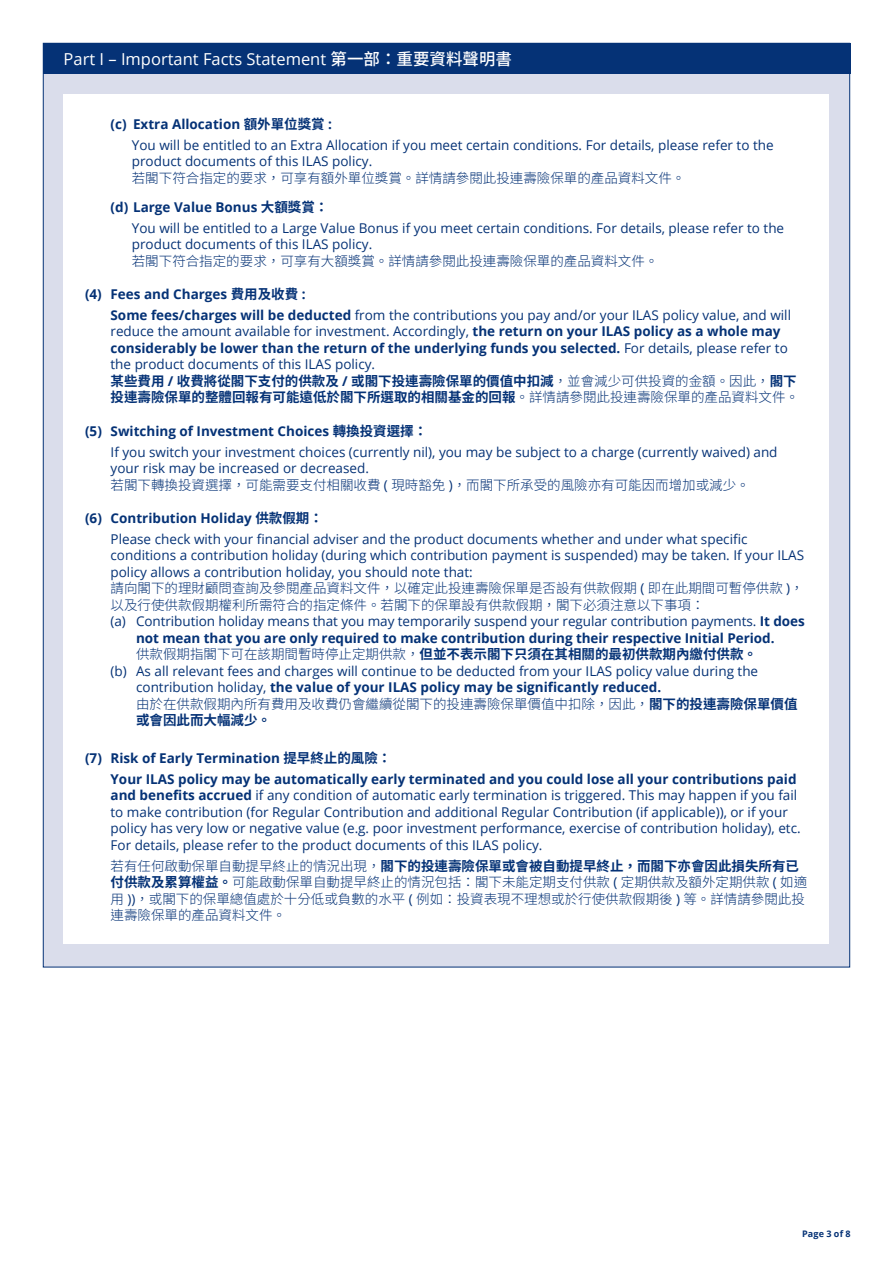
<style>
.page{position:relative;width:893px;height:1263px;background:#fff}
.page>*{position:absolute;margin:0;border:0;box-sizing:border-box;transform-origin:0 0}
.t1{font:16.5px "Open Sans";color:#fff}
.t2{font:13.5px/16.5px "Open Sans";color:#053276}
.t3{font:300 13.5px/16.5px "Noto Sans CJ Ktc";color:#053276}
.t4{font:700 13.5px/16.5px "Open Sans";color:#053276;text-align:center}
.t5{font:700 13.5px/16.5px "Noto Sans CJ Ktc";color:#053276}
.t6{font:700 9px "Open Sans";letter-spacing:.02em;color:#053276}
.s1{font-family:"Noto Sans CJ Ktc";font-weight:500}
.s2{font-weight:700}
.s3{font-family:"Noto Sans CJ Ktc";font-weight:700}
.s4{font-family:"Open Sans"}
.s5{font-weight:300}
.s6{font-family:"Open Sans";font-weight:400}
.s7{font-weight:400}
.s8{font-family:"Noto Sans CJ Ktc"}
</style>
<div class="page">
<div style="left:43px;top:43px;width:807px;height:924px;background:#daddeb;border:1px solid #053276"></div>
<div style="left:64px;top:95px;width:765px;height:849px;background:#fff"></div>
<div style="left:43px;top:43px;width:807px;height:31px;background:#053276"></div>
<p class="t1" style="left:64px;top:47px;width:450px">Part I – Important Facts Statement <span class="s1">第一部：重要資料聲明書</span></p>
<p class="t2" style="left:132px;top:113px;width:643px;line-height:20.7px;text-indent:-21px"><span class="s2">(c) Extra Allocation</span> <span class="s3">額外單位獎賞</span> <span class="s2">:<br></span>You will be entitled to an Extra Allocation if you meet certain conditions. For details, please refer to the</p>
<p class="t2" style="left:132px;top:153px;width:242px">product documents of this ILAS policy.</p>
<p class="t3" style="left:132px;top:170px;width:555px">若閣下符合指定的要求，可享有額外單位獎賞。詳情請參閱此投連壽險保單的產品資料文件。</p>
<p class="t2" style="left:132px;top:196px;width:654px;line-height:20.7px;text-indent:-21px"><span class="s2">(d) Large Value Bonus</span> <span class="s3">大額獎賞：<br></span>You will be entitled to a Large Value Bonus if you meet certain conditions. For details, please refer to the</p>
<p class="t2" style="left:132px;top:236px;width:242px">product documents of this ILAS policy.</p>
<p class="t3" style="left:132px;top:253px;width:528px">若閣下符合指定的要求，可享有大額獎賞。詳情請參閱此投連壽險保單的產品資料文件。</p>
<p class="t2" style="left:111px;top:284px;width:682px;line-height:20.7px;text-indent:-26px"><span class="s2">(4) Fees and Charges</span> <span class="s3">費用及收費</span> <span class="s2">:<br>Some fees/charges will be deducted</span> from the contributions you pay and/or your ILAS policy value, and will</p>
<p class="t2" style="left:111px;top:323px;width:679px">reduce the amount available for investment. Accordingly, <span class="s2">the return on your ILAS policy as a whole may considerably be lower than the return of the underlying funds you selected.</span> For details, please refer to the product documents of this ILAS policy.</p>
<p class="t5" style="left:111px;top:373px;width:690px">某些費用 <span class="s4">/</span> 收費將從閣下支付的供款及 <span class="s4">/</span> 或閣下投連壽險保單的價值中扣減<span class="s5">，並會減少可供投資的金額。因此，</span>閣下投連壽險保單的整體回報有可能遠低於閣下所選取的相關基金的回報<span class="s5">。詳情請參閱此投連壽險保單的產品資料文件。</span></p>
<p class="t2" style="left:111px;top:420px;width:668px;line-height:20.7px;text-indent:-26px"><span class="s2">(5) Switching of Investment Choices</span> <span class="s3">轉換投資選擇：<br></span>If you switch your investment choices (currently nil), you may be subject to a charge (currently waived) and</p>
<p class="t2" style="left:111px;top:460px;width:260px">your risk may be increased or decreased.</p>
<p class="t3" style="left:111px;top:477px;width:641px">若閣下轉換投資選擇，可能需要支付相關收費 <span class="s6">(</span> 現時豁免 <span class="s6">)</span>，而閣下所承受的風險亦有可能因而增加或減少。</p>
<p class="t2" style="left:111px;top:508px;width:638px;line-height:20.7px;text-indent:-26px"><span class="s2">(6) Contribution Holiday</span> <span class="s3">供款假期：<br></span>Please check with your financial adviser and the product documents whether and under what specific</p>
<p class="t2" style="left:111px;top:547px;width:695px">conditions a contribution holiday (during which contribution payment is suspended) may be taken. If your ILAS policy allows a contribution holiday, you should note that:</p>
<p class="t3" style="left:111px;top:580px;width:695px">請向閣下的理財顧問查詢及參閱產品資料文件，以確定此投連壽險保單是否設有供款假期 <span class="s6">(</span> 即在此期間可暫停供款 <span class="s6">)</span>，以及行使供款假期權利所需符合的指定條件。若閣下的保單設有供款假期，閣下必須注意以下事項：</p>
<p class="t4" style="left:111px;top:613px;width:696px"><span class="s7">(a) Contribution holiday means that you may temporarily suspend your regular contribution payments.</span> It does not mean that you are only required to make contribution during their respective Initial Period.</p>
<p class="t5" style="left:136px;top:646px;width:622px"><span class="s5">供款假期指閣下可在該期間暫時停止定期供款，</span>但並不表示閣下只須在其相關的最初供款期內繳付供款。</p>
<p class="t2" style="left:136px;top:662px;width:624px;text-indent:-26px">(b) As all relevant fees and charges will continue to be deducted from your ILAS policy value during the contribution holiday, <span class="s2">the value of your ILAS policy may be significantly reduced.</span></p>
<p class="t3" style="left:136px;top:696px;width:663px">由於在供款假期內所有費用及收費仍會繼續從閣下的投連壽險保單價值中扣除，因此，<span class="s2">閣下的投連壽險保單價值或會因此而大幅減少。</span></p>
<p class="t4" style="left:111px;top:748px;width:687px;line-height:20.7px;text-align:left;text-indent:-26px">(7) Risk of Early Termination <span class="s8">提早終止的風險：<br></span>Your ILAS policy may be automatically early terminated and you could lose all your contributions paid</p>
<p class="t2" style="left:111px;top:787px;width:692px"><span class="s2">and benefits accrued</span> if any condition of automatic early termination is triggered. This may happen if you fail to make contribution (for Regular Contribution and additional Regular Contribution (if applicable)), or if your policy has very low or negative value (e.g. poor investment performance, exercise of contribution holiday), etc.<br>For details, please refer to the product documents of this ILAS policy.</p>
<p class="t3" style="left:111px;top:858px;width:698px">若有任何啟動保單自動提早終止的情況出現，<span class="s2">閣下的投連壽險保單或會被自動提早終止，而閣下亦會因此損失所有已付供款及累算權益。</span>可能啟動保單自動提早終止的情況包括：閣下未能定期支付供款 <span class="s6">(</span> 定期供款及額外定期供款 <span class="s6">(</span> 如適用 <span class="s6">))</span>，或閣下的保單總值處於十分低或負數的水平 <span class="s6">(</span> 例如：投資表現不理想或於行使供款假期後 <span class="s6">)</span> 等。詳情請參閱此投連壽險保單的產品資料文件。</p>
<p class="t6" style="left:802px;top:1227px;width:50px">Page 3 of 8</p>
</div>
